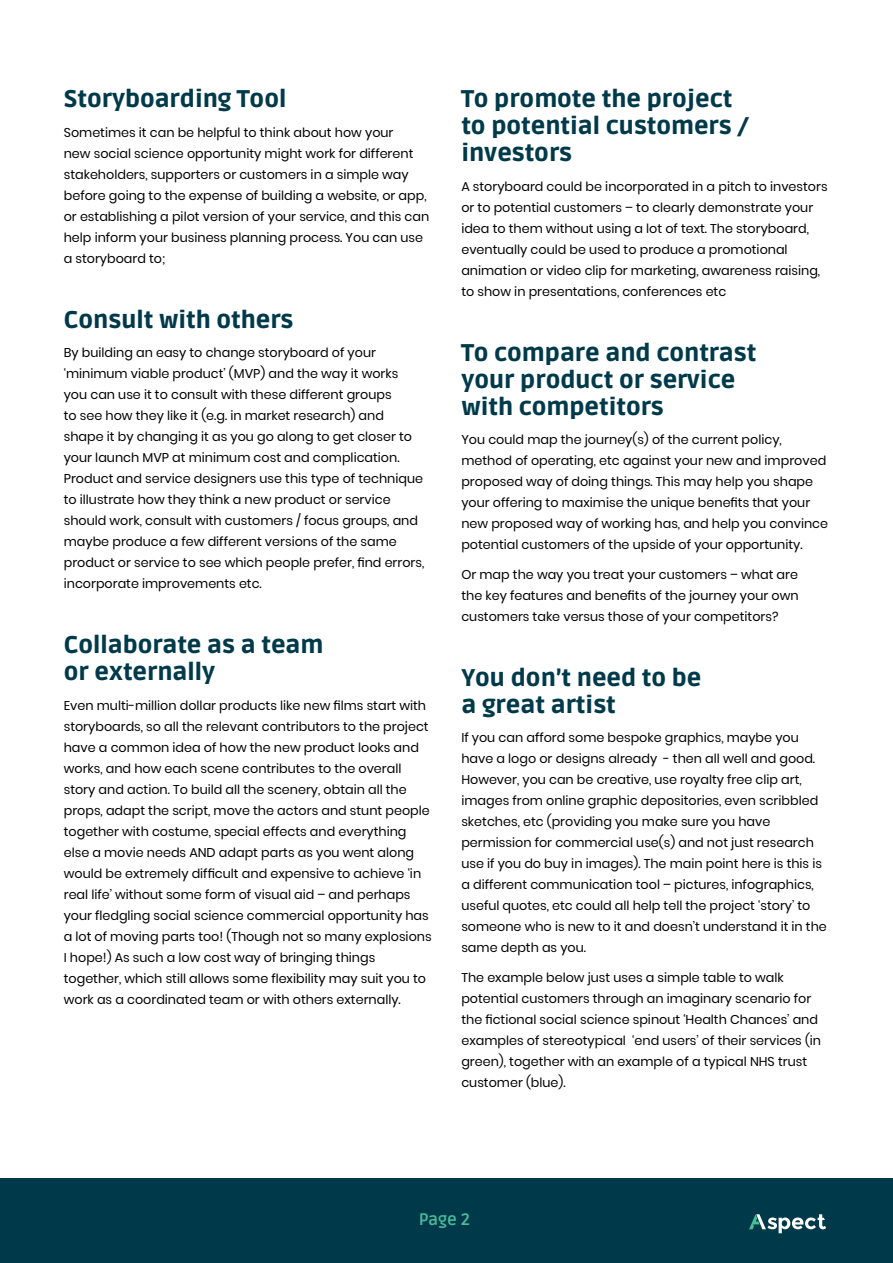
<style>
.page{position:relative;width:893px;height:1263px;background:#fff}
.page>*{position:absolute;margin:0;border:0;box-sizing:border-box;transform-origin:0 0}
.t1{font:900 24px/27px "Ruda";color:#003a4a}
.t2{font:700 16.5px "Ruda";color:#49bd9a}
.t3{font:12.75px/21px "Poppins";color:#000}
</style>
<div class="page">
<div style="left:0;top:1178px;width:893px;height:85px;background:#003a4a"></div>
<svg style="left:749px;top:1214px;width:77px;height:19px"></svg>
<h1 class="t1" style="left:64px;top:86px;width:224px">Storyboarding Tool</h1>
<p class="t3" style="left:64px;top:122px;width:367px">Sometimes it can be helpful to think about how your<br>new social science opportunity might work for different stakeholders, supporters or customers in a simple way before going to the expense of building a website, or app, or establishing a pilot version of your service, and this can help inform your business planning process. You can use a storyboard to;</p>
<h1 class="t1" style="left:64px;top:307px;width:231px">Consult with others</h1>
<p class="t3" style="left:64px;top:342px;width:362px">By building an easy to change storyboard of your ‘minimum viable product’ (MVP) and the way it works you can use it to consult with these different groups<br>to see how they like it (e.g. in market research) and shape it by changing it as you go along to get closer to your launch MVP at minimum cost and complication.<br>Product and service designers use this type of technique to illustrate how they think a new product or service should work, consult with customers / focus groups, and maybe produce a few different versions of the same product or service to see which people prefer, find errors, incorporate improvements etc.</p>
<h1 class="t1" style="left:64px;top:632px;width:261px">Collaborate as a team or externally</h1>
<p class="t3" style="left:64px;top:695px;width:369px">Even multi-million dollar products like new films start with storyboards, so all the relevant contributors to the project have a common idea of how the new product looks and works, and how each scene contributes to the overall story and action. To build all the scenery, obtain all the props, adapt the script, move the actors and stunt people together with costume, special effects and everything else a movie needs AND adapt parts as you went along would be extremely difficult and expensive to achieve ‘in real life’ without some form of visual aid – and perhaps your fledgling social science commercial opportunity has a lot of moving parts too! (Though not so many explosions I hope!) As such a low cost way of bringing things together, which still allows some flexibility may suit you to work as a coordinated team or with others externally.</p>
<h1 class="t1" style="left:461px;top:86px;width:289px">To promote the project to potential customers / investors</h1>
<p class="t3" style="left:461px;top:176px;width:368px">A storyboard could be incorporated in a pitch to investors or to potential customers – to clearly demonstrate your idea to them without using a lot of text. The storyboard, eventually could be used to produce a promotional animation or video clip for marketing, awareness raising, to show in presentations, conferences etc</p>
<h1 class="t1" style="left:461px;top:340px;width:296px">To compare and contrast your product or service with competitors</h1>
<p class="t3" style="left:461px;top:429px;width:368px">You could map the journey(s) of the current policy, method of operating, etc against your new and improved proposed way of doing things. This may help you shape your offering to maximise the unique benefits that your new proposed way of working has, and help you convince potential customers of the upside of your opportunity.</p>
<p class="t3" style="left:461px;top:564px;width:339px;text-align:justify">Or map the way you treat your customers – what are the key features and benefits of the journey your own customers take versus those of your competitors?</p>
<h1 class="t1" style="left:461px;top:665px;width:241px">You don’t need to be a great artist</h1>
<p class="t3" style="left:461px;top:727px;width:367px">If you can afford some bespoke graphics, maybe you have a logo or designs already - then all well and good.<br>However, you can be creative, use royalty free clip art, images from online graphic depositories, even scribbled sketches, etc (providing you make sure you have permission for commercial use(s) and not just research use if you do buy in images). The main point here is this is a different communication tool – pictures, infographics, useful quotes, etc could all help tell the project ‘story’ to someone who is new to it and doesn’t understand it in the same depth as you.</p>
<p class="t3" style="left:461px;top:967px;width:361px">The example below just uses a simple table to walk potential customers through an imaginary scenario for the fictional social science spinout ‘Health Chances’ and examples of stereotypical ‘end users’ of their services (in green), together with an example of a typical NHS trust customer (blue).</p>
<p class="t2" style="left:419px;top:1210px;width:53px">Page 2</p>
</div>
